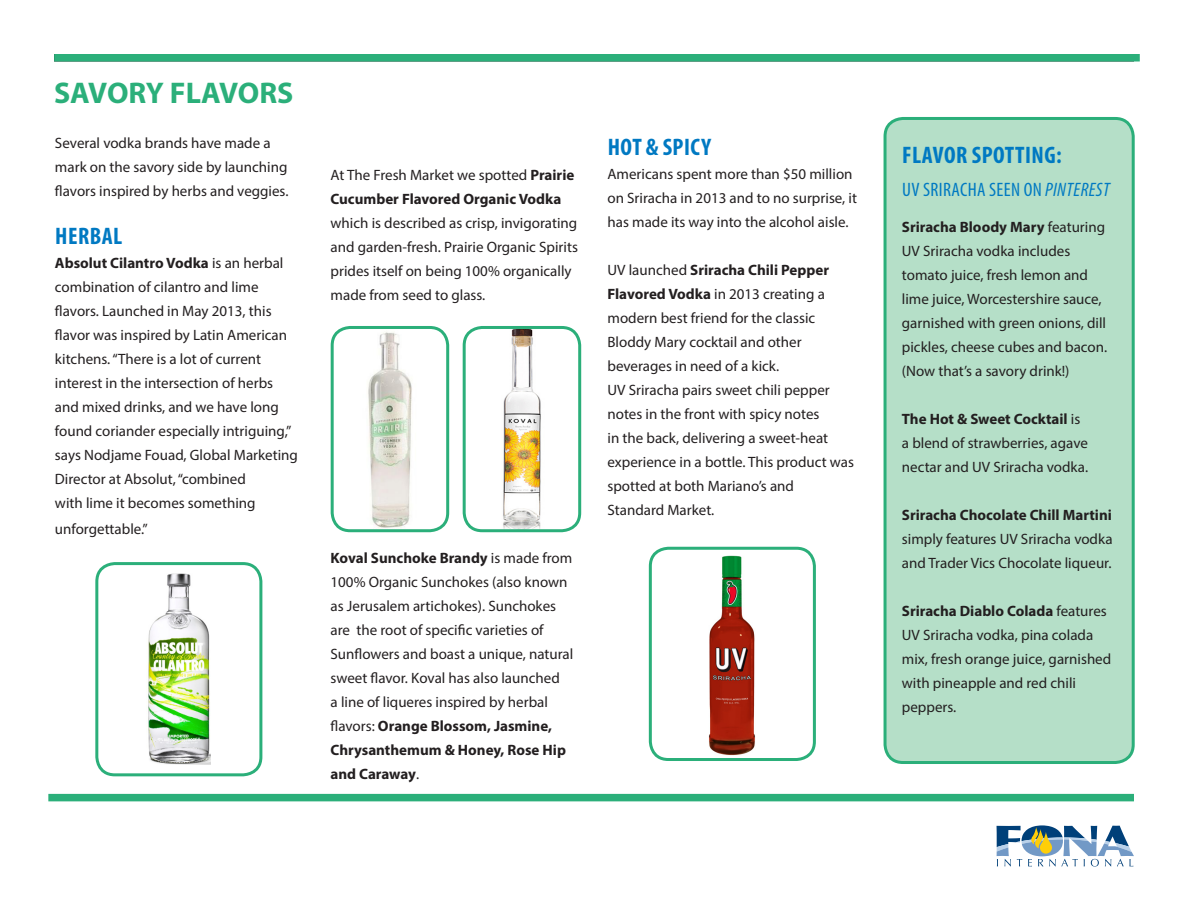
<style>
.page{position:relative;width:1188px;height:918px;background:#fff}
.page>*{position:absolute;margin:0;border:0;box-sizing:border-box;transform-origin:0 0}
.Subheader{font:700 30px "Myriad Pro";color:#2baf7a}
.Subheader-2{font:700 condensed 24px "Myriad Pro";letter-spacing:.02em;color:#0079c2}
.Subheader-3{font:condensed 19.5px "Myriad Pro";letter-spacing:.02em;color:#0079c2}
.Subheader-4{font:15px/24px "Myriad Pro";color:#231f20}
.Body{font:15px/24px "Myriad Pro";color:#231f20}
.s1{font-weight:700}
.s2{font-style:italic}
</style>
<div class="page">
<svg style="left:997px;top:825px;width:137px;height:42px"></svg>
<div style="left:48px;top:794px;width:1086px;height:7px;background:#2baf7a"></div>
<div style="left:54px;top:54px;width:1086px;height:8px;background:#2baf7a"></div>
<img style="left:148px;top:574px;width:63px;height:191px">
<div style="left:95px;top:562px;width:167px;height:214px;border:3px solid #2baf7a;border-radius:18px"></div>
<div style="left:885px;top:118px;width:248px;height:645px;background:#b5dfc8;border-radius:18px"></div>
<div style="left:884px;top:117px;width:251px;height:647px;border:3px solid #2baf7a;border-radius:18px"></div>
<img style="left:709px;top:555px;width:46px;height:201px">
<div style="left:649px;top:547px;width:167px;height:214px;border:3px solid #2baf7a;border-radius:18px"></div>
<img style="left:368px;top:332px;width:44px;height:196px">
<div style="left:331px;top:326px;width:118px;height:206px;border:3px solid #2baf7a;border-radius:18px"></div>
<img style="left:464px;top:330px;width:116px;height:201px">
<div style="left:463px;top:326px;width:118px;height:206px;border:3px solid #2baf7a;border-radius:18px"></div>
<p class="Subheader" style="left:54px;top:73px;width:241px">SAVORY FLAVORS</p>
<p class="Body" style="left:55px;top:131px;width:235px">Several vodka brands have made a mark on the savory side by launching flavors inspired by herbs and veggies.</p>
<p class="Subheader-2" style="left:55px;top:221px;width:69px">HERBAL</p>
<p class="Body" style="left:55px;top:251px;width:244px"><span class="s1">Absolut Cilantro Vodka</span> is an herbal combination of cilantro and lime flavors. Launched in May 2013, this flavor was inspired by Latin American kitchens. “There is a lot of current interest in the intersection of herbs and mixed drinks, and we have long found coriander especially intriguing,” says Nodjame Fouad, Global Marketing Director at Absolut, “combined<br>with lime it becomes something</p>
<p class="Body" style="left:55px;top:516px;width:94px">unforgettable.”</p>
<p class="Subheader-4" style="left:331px;top:163px;width:249px">At The Fresh Market we spotted <span class="s1">Prairie Cucumber Flavored Organic Vodka </span>which is described as crisp, invigorating and garden-fresh. Prairie Organic Spirits prides itself on being 100% organically made from seed to glass.</p>
<p class="Subheader-4" style="left:331px;top:545px;width:244px"><span class="s1">Koval Sunchoke Brandy</span> is made from 100% Organic Sunchokes (also known as Jerusalem artichokes). Sunchokes are the root of specific varieties of Sunflowers and boast a unique, natural sweet flavor. Koval has also launched<br>a line of liqueres inspired by herbal flavors: <span class="s1">Orange Blossom, Jasmine, Chrysanthemum &amp; Honey, Rose Hip and Caraway</span>.</p>
<p class="Subheader-2" style="left:608px;top:132px;width:105px">HOT &amp; SPICY</p>
<p class="Body" style="left:608px;top:162px;width:251px">Americans spent more than $50 million on Sriracha in 2013 and to no surprise, it has made its way into the alcohol aisle.</p>
<p class="Body" style="left:608px;top:258px;width:223px">UV launched <span class="s1">Sriracha Chili Pepper<br>Flavored Vodka</span> in 2013 creating a modern best friend for the classic<br>Bloddy Mary cocktail and other beverages in need of a kick.</p>
<p class="Body" style="left:608px;top:378px;width:248px">UV Sriracha pairs sweet chili pepper notes in the front with spicy notes<br>in the back, delivering a sweet-heat experience in a bottle. This product was spotted at both Mariano’s and<br>Standard Market.</p>
<p class="Subheader-2" style="left:902px;top:140px;width:161px">FLAVOR SPOTTING:</p>
<p class="Subheader-3" style="left:902px;top:178px;width:209px">UV SRIRACHA SEEN ON <span class="s2">PINTEREST</span></p>
<p class="Subheader-4" style="left:902px;top:215px;width:207px"><span class="s1">Sriracha Bloody Mary</span> featuring<br>UV Sriracha vodka includes tomato juice, fresh lemon and lime juice, Worcestershire sauce, garnished with green onions, dill pickles, cheese cubes and bacon. (Now that’s a savory drink!)</p>
<p class="Subheader-4" style="left:902px;top:407px;width:188px"><span class="s1">The Hot &amp; Sweet Cocktail</span> is a blend of strawberries, agave nectar and UV Sriracha vodka.</p>
<p class="Subheader-4" style="left:902px;top:503px;width:212px;text-align:justify"><span class="s1">Sriracha Chocolate Chill Martini </span>simply features UV Sriracha vodka and Trader Vics Chocolate liqueur.</p>
<p class="Subheader-4" style="left:902px;top:599px;width:211px"><span class="s1">Sriracha Diablo Colada</span> features<br>UV Sriracha vodka, pina colada mix, fresh orange juice, garnished with pineapple and red chili peppers.</p>
</div>
